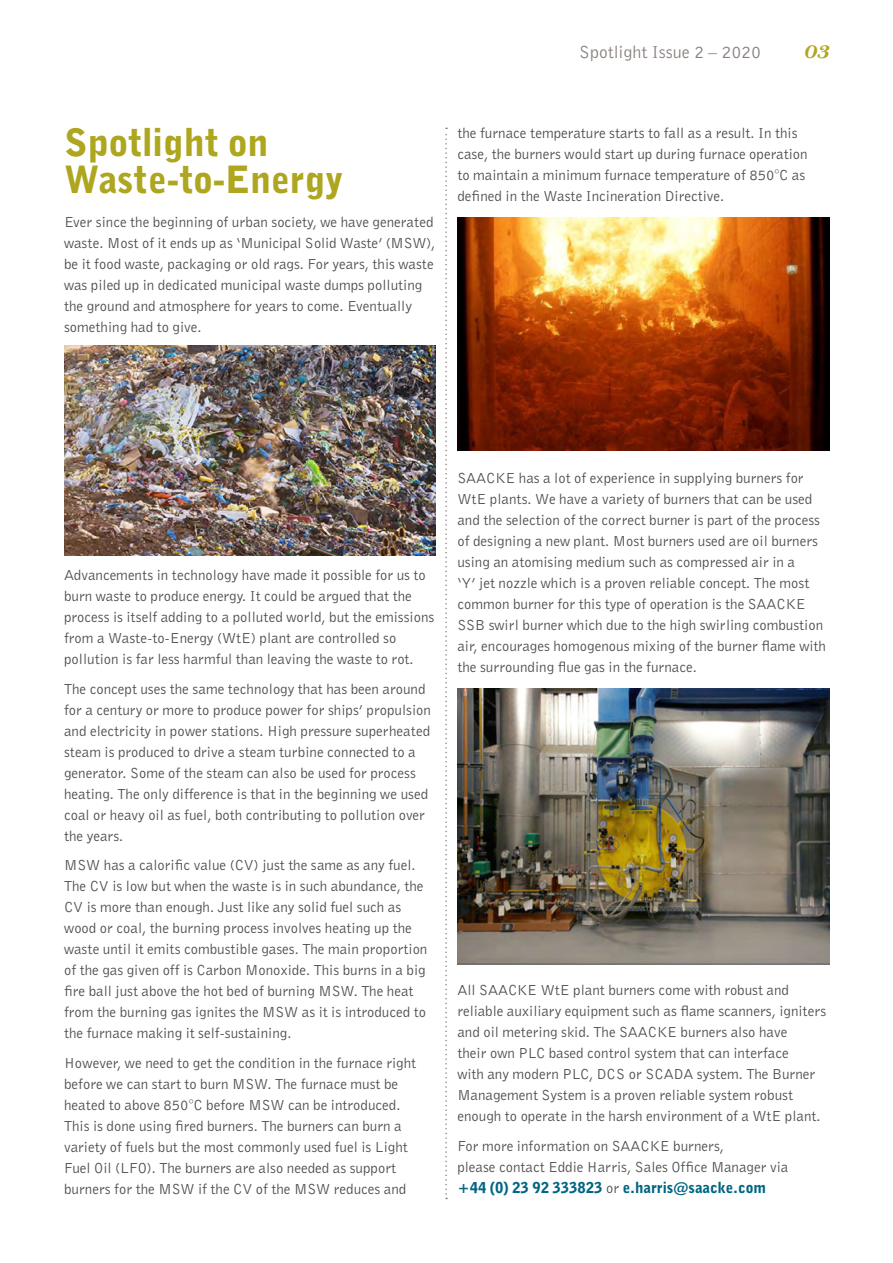
<style>
.page{position:relative;width:893px;height:1263px;background:#fff}
.page>*{position:absolute;margin:0;border:0;box-sizing:border-box;transform-origin:0 0}
.t1{font:900 37.5px/37.5px "Bell Gothic";color:#ada61e}
.t2{font:italic 700 24px "Bell MT Std";color:#ada61e}
.t3{font:18px "Bell Gothic";color:#887f7b}
.t4{font:15px/21px "Bell Gothic";color:#4b4c4d}
.s1{font-weight:900;color:#006683}
</style>
<div class="page">
<img style="left:64px;top:345px;width:372px;height:210px">
<svg style="left:445px;top:128px;width:2px;height:1071px"></svg>
<img style="left:458px;top:218px;width:371px;height:232px">
<img style="left:458px;top:689px;width:371px;height:275px">
<p class="t3" style="left:579px;top:41px;width:184px">Spotlight Issue 2 – 2020</p>
<h2 class="t2" style="left:803px;top:37px;width:28px">03</h2>
<p class="t1" style="left:64px;top:124px;width:281px">Spotlight on<br>Waste-to-Energy</p>
<p class="t4" style="left:64px;top:211px;width:373px">Ever since the beginning of urban society, we have generated waste. Most of it ends up as ‘Municipal Solid Waste’ (MSW), be it food waste, packaging or old rags. For years, this waste was piled up in dedicated municipal waste dumps polluting the ground and atmosphere for years to come. Eventually something had to give.</p>
<p class="t4" style="left:457px;top:122px;width:352px">the furnace temperature starts to fall as a result. In this case, the burners would start up during furnace operation to maintain a minimum furnace temperature of 850°C as defined in the Waste Incineration Directive.</p>
<p class="t4" style="left:64px;top:564px;width:372px">Advancements in technology have made it possible for us to burn waste to produce energy. It could be argued that the process is itself adding to a polluted world, but the emissions from a Waste-to-Energy (WtE) plant are controlled so pollution is far less harmful than leaving the waste to rot.</p>
<p class="t4" style="left:64px;top:678px;width:368px">The concept uses the same technology that has been around for a century or more to produce power for ships’ propulsion and electricity in power stations. High pressure superheated steam is produced to drive a steam turbine connected to a generator. Some of the steam can also be used for process heating. The only difference is that in the beginning we used coal or heavy oil as fuel, both contributing to pollution over the years.</p>
<p class="t4" style="left:64px;top:854px;width:365px">MSW has a calorific value (CV) just the same as any fuel.<br>The CV is low but when the waste is in such abundance, the CV is more than enough. Just like any solid fuel such as wood or coal, the burning process involves heating up the waste until it emits combustible gases. The main proportion of the gas given off is Carbon Monoxide. This burns in a big fire ball just above the hot bed of burning MSW. The heat from the burning gas ignites the MSW as it is introduced to the furnace making it self-sustaining.</p>
<p class="t4" style="left:64px;top:1052px;width:354px">However, we need to get the condition in the furnace right before we can start to burn MSW. The furnace must be heated to above 850°C before MSW can be introduced.<br>This is done using fired burners. The burners can burn a variety of fuels but the most commonly used fuel is Light Fuel Oil (LFO). The burners are also needed as support burners for the MSW if the CV of the MSW reduces and</p>
<p class="t4" style="left:457px;top:467px;width:370px">SAACKE has a lot of experience in supplying burners for WtE plants. We have a variety of burners that can be used and the selection of the correct burner is part of the process of designing a new plant. Most burners used are oil burners using an atomising medium such as compressed air in a<br>‘Y’ jet nozzle which is a proven reliable concept. The most common burner for this type of operation is the SAACKE SSB swirl burner which due to the high swirling combustion air, encourages homogenous mixing of the burner flame with the surrounding flue gas in the furnace.</p>
<p class="t4" style="left:457px;top:979px;width:370px">All SAACKE WtE plant burners come with robust and reliable auxiliary equipment such as flame scanners, igniters and oil metering skid. The SAACKE burners also have<br>their own PLC based control system that can interface<br>with any modern PLC, DCS or SCADA system. The Burner Management System is a proven reliable system robust enough to operate in the harsh environment of a WtE plant.</p>
<p class="t4" style="left:457px;top:1135px;width:332px">For more information on SAACKE burners,<br>please contact Eddie Harris, Sales Office Manager via <span class="s1">+44 (0) 23 92 333823</span> or <span class="s1">e.harris@saacke.com</span></p>
</div>
